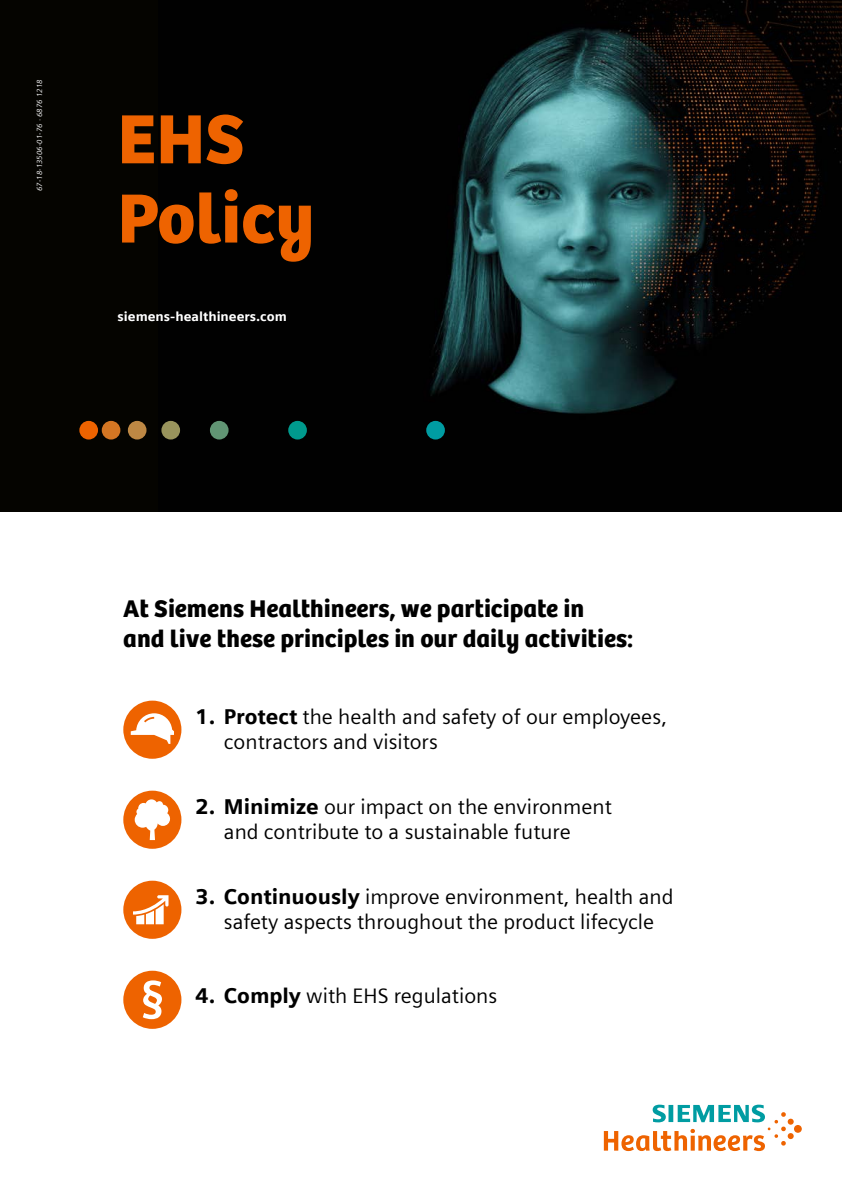
<style>
.page{position:relative;width:842px;height:1191px;background:#fff}
.page>*{position:absolute;margin:0;border:0;box-sizing:border-box;transform-origin:0 0}
.t1{font:72px/79.2px "SH Bree Headline Regular";color:#ee6300}
.t2{font:25px/30px "SH Bree Headline Regular";color:#000}
.t3{font:21px/25.2px "Siemens Sans";color:#000}
.t4{font:900 13px "Siemens Sans";color:#fff}
.t5{font:italic 7.5px "Siemens Sans";letter-spacing:.015em;color:#fff}
.s1{font-weight:900}
</style>
<div class="page">
<svg style="left:604px;top:1104px;width:198px;height:47px"></svg>
<div style="left:0;top:0;width:842px;height:511px;background:#050400"></div>
<img style="left:163px;top:0;width:679px;height:440px">
<div style="left:79px;top:421px;width:19px;height:18px;background:#ee6300;border-radius:50%"></div>
<div style="left:102px;top:421px;width:18px;height:18px;background:#d47623;border-radius:50%"></div>
<div style="left:128px;top:421px;width:18px;height:18px;background:#be8844;border-radius:50%"></div>
<div style="left:161px;top:421px;width:19px;height:18px;background:#99945c;border-radius:50%"></div>
<div style="left:210px;top:421px;width:19px;height:18px;background:#619574;border-radius:50%"></div>
<div style="left:288px;top:421px;width:19px;height:18px;background:#009a8d;border-radius:50%"></div>
<div style="left:426px;top:421px;width:19px;height:18px;background:#009ca2;border-radius:50%"></div>
<div style="left:123px;top:880px;width:58px;height:58px;background:#ee6300;border-radius:50%"></div>
<svg style="left:133px;top:895px;width:36px;height:29px"></svg>
<div style="left:123px;top:970px;width:58px;height:58px;background:#ee6300;border-radius:50%"></div>
<svg style="left:143px;top:980px;width:19px;height:39px"></svg>
<div style="left:123px;top:700px;width:58px;height:58px;background:#ee6300;border-radius:50%"></div>
<svg style="left:131px;top:713px;width:43px;height:31px"></svg>
<div style="left:123px;top:790px;width:58px;height:58px;background:#ee6300;border-radius:50%"></div>
<svg style="left:135px;top:799px;width:35px;height:41px"></svg>
<p class="t5" style="left:34px;top:191px;width:113px;rotate:-90deg">67-18-13506-01-76 · 6876 1218</p>
<h1 class="t1" style="left:118px;top:97px;width:198px">EHS<br>Policy</h1>
<p class="t4" style="left:118px;top:309px;width:171px">siemens-healthineers.com</p>
<p class="t2" style="left:123px;top:592px;width:511px">At Siemens Healthineers, we participate in<br>and live these principles in our daily activities:</p>
<p class="t3" style="left:224px;top:703px;width:445px;text-indent:-28px"><span class="s1">1. Protect</span> the health and safety of our employees, contractors and visitors</p>
<p class="t3" style="left:224px;top:793px;width:389px;text-indent:-28px"><span class="s1">2. Minimize</span> our impact on the environment and contribute to a sustainable future</p>
<p class="t3" style="left:196px;top:883px;width:479px;text-align:center"><span class="s1">3. Continuously</span> improve environment, health and safety aspects throughout the product lifecycle</p>
<p class="t3" style="left:196px;top:982px;width:303px"><span class="s1">4. Comply</span> with EHS regulations</p>
</div>
